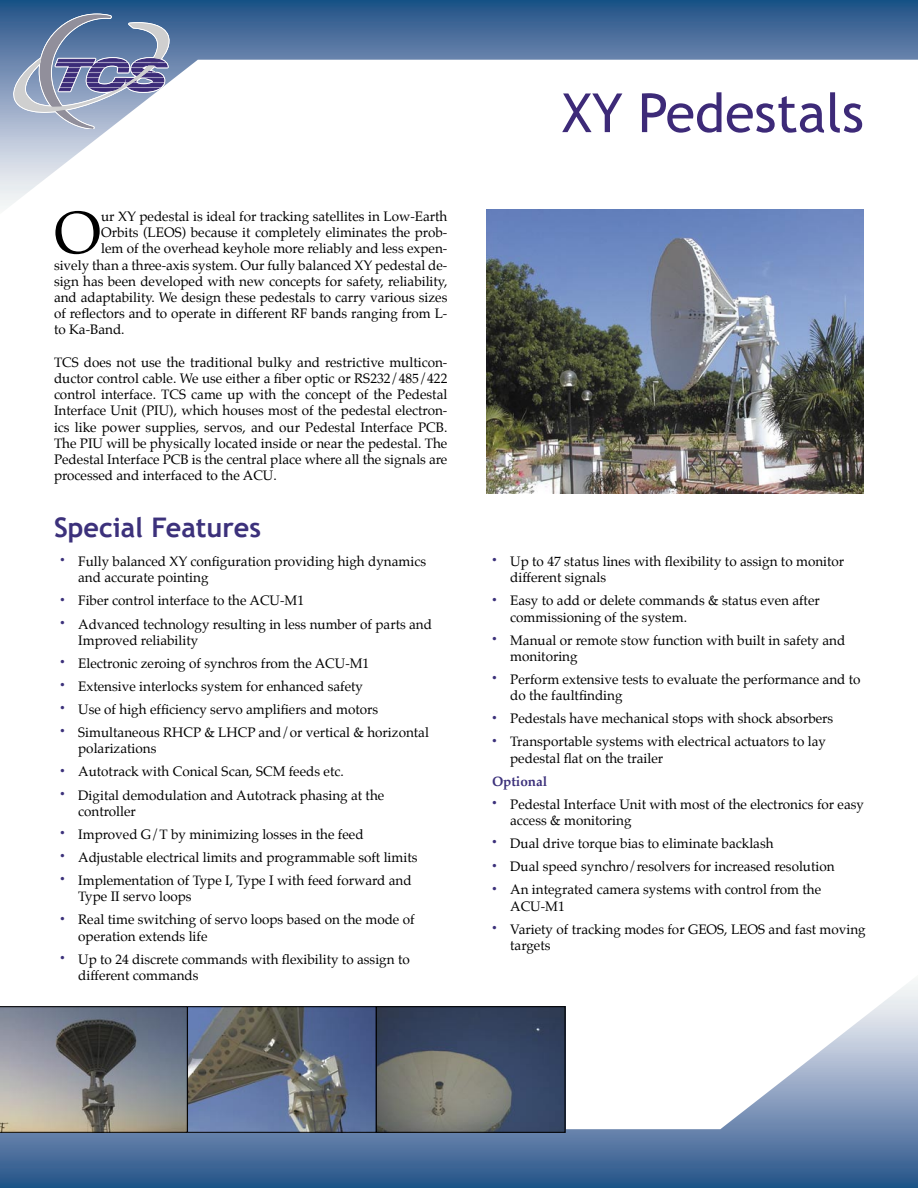
<style>
.page{position:relative;width:918px;height:1188px;background:#fff}
.page>*{position:absolute;margin:0;border:0;box-sizing:border-box;transform-origin:0 0}
.t1{font:59.85px "Palatino";color:#000}
.t2{font:54px "Trebuchet MS";color:#3d2a78}
.t3{font:700 27px "Trebuchet MS";color:#3c317b}
.t4{font:13.5px/16.2px "Palatino";color:#000}
.t5{font:13.5px "Times New Roman";color:#3c317b}
.t6{font:700 13.5px "Palatino";color:#3c317b}
</style>
<div class="page">
<svg style="left:0;top:981px;width:918px;height:207px"></svg>
<svg style="left:0;top:0;width:918px;height:210px"></svg>
<img style="left:486px;top:210px;width:378px;height:284px">
<img style="left:189px;top:1008px;width:374px;height:122px">
<svg style="left:0;top:1006px;width:187px;height:126px;background:#808285"></svg>
<div style="left:187px;top:1006px;width:189px;height:126px;border:1px solid #000"></div>
<div style="left:376px;top:1006px;width:189px;height:126px;border:1px solid #000"></div>
<svg style="left:13px;top:14px;width:156px;height:115px;background:#8997b6"></svg>
<p class="t1" style="left:54px;top:194px;width:49px">O</p>
<p class="t4" style="left:101px;top:209px;width:348px">ur XY pedestal is ideal for tracking satellites in Low-Earth</p>
<p class="t4" style="left:101px;top:226px;width:348px">Orbits (LEOS) because it completely eliminates the prob-</p>
<p class="t4" style="left:101px;top:242px;width:348px">lem of the overhead keyhole more reliably and less expen-</p>
<p class="t4" style="left:54px;top:258px;width:395px">sively than a three-axis system. Our fully balanced XY pedestal de-</p>
<p class="t4" style="left:54px;top:274px;width:395px">sign has been developed with new concepts for safety, reliability,</p>
<p class="t4" style="left:54px;top:290px;width:395px">and adaptability. We design these pedestals to carry various sizes</p>
<p class="t4" style="left:54px;top:307px;width:395px">of reflectors and to operate in different RF bands ranging from L-</p>
<p class="t4" style="left:54px;top:323px;width:72px">to Ka-Band.</p>
<p class="t4" style="left:54px;top:355px;width:395px;text-align:justify">TCS does not use the traditional bulky and restrictive multicon&shy;ductor control cable. We use either a fiber optic or RS232/485/422 control interface. TCS came up with the concept of the Pedestal Interface Unit (PIU), which houses most of the pedestal electron&shy;ics like power supplies, servos, and our Pedestal Interface PCB.<br>The PIU will be physically located inside or near the pedestal. The Pedestal Interface PCB is the central place where all the signals are processed and interfaced to the ACU.</p>
<p class="t3" style="left:54px;top:511px;width:209px">Special Features</p>
<p class="t5" style="left:60px;top:552px;width:6px">•</p>
<p class="t4" style="left:78px;top:555px;width:349px">Fully balanced XY configuration providing high dynamics and accurate pointing</p>
<p class="t5" style="left:60px;top:591px;width:6px">•</p>
<p class="t4" style="left:78px;top:594px;width:227px">Fiber control interface to the ACU-M1</p>
<p class="t5" style="left:60px;top:614px;width:6px">•</p>
<p class="t4" style="left:78px;top:617px;width:355px">Advanced technology resulting in less number of parts and<br>Improved reliability</p>
<p class="t5" style="left:60px;top:654px;width:6px">•</p>
<p class="t4" style="left:78px;top:656px;width:293px">Electronic zeroing of synchros from the ACU-M1</p>
<p class="t5" style="left:60px;top:677px;width:6px">•</p>
<p class="t4" style="left:78px;top:679px;width:286px">Extensive interlocks system for enhanced safety</p>
<p class="t5" style="left:60px;top:700px;width:6px">•</p>
<p class="t4" style="left:78px;top:702px;width:302px">Use of high efficiency servo amplifiers and motors</p>
<p class="t5" style="left:60px;top:723px;width:6px">•</p>
<p class="t4" style="left:78px;top:726px;width:352px">Simultaneous RHCP &amp; LHCP and/or vertical &amp; horizontal polarizations</p>
<p class="t5" style="left:60px;top:762px;width:6px">•</p>
<p class="t4" style="left:78px;top:765px;width:267px">Autotrack with Conical Scan, SCM feeds etc.</p>
<p class="t5" style="left:60px;top:785px;width:6px">•</p>
<p class="t4" style="left:78px;top:788px;width:308px">Digital demodulation and Autotrack phasing at the controller</p>
<p class="t5" style="left:60px;top:825px;width:6px">•</p>
<p class="t4" style="left:78px;top:827px;width:287px">Improved G/T by minimizing losses in the feed</p>
<p class="t5" style="left:60px;top:848px;width:6px">•</p>
<p class="t4" style="left:78px;top:850px;width:341px">Adjustable electrical limits and programmable soft limits</p>
<p class="t5" style="left:60px;top:871px;width:6px">•</p>
<p class="t4" style="left:78px;top:874px;width:335px">Implementation of Type I, Type I with feed forward and<br>Type II servo loops</p>
<p class="t5" style="left:60px;top:910px;width:6px">•</p>
<p class="t4" style="left:78px;top:913px;width:338px">Real time switching of servo loops based on the mode of operation extends life</p>
<p class="t5" style="left:60px;top:950px;width:6px">•</p>
<p class="t4" style="left:78px;top:952px;width:333px">Up to 24 discrete commands with flexibility to assign to different commands</p>
<p class="t2" style="left:562px;top:81px;width:304px">XY Pedestals</p>
<p class="t5" style="left:492px;top:552px;width:6px">•</p>
<p class="t4" style="left:510px;top:555px;width:336px">Up to 47 status lines with flexibility to assign to monitor different signals</p>
<p class="t5" style="left:492px;top:591px;width:6px">•</p>
<p class="t4" style="left:510px;top:594px;width:311px">Easy to add or delete commands &amp; status even after commissioning of the system.</p>
<p class="t5" style="left:492px;top:631px;width:6px">•</p>
<p class="t4" style="left:510px;top:633px;width:337px">Manual or remote stow function with built in safety and monitoring</p>
<p class="t5" style="left:492px;top:670px;width:6px">•</p>
<p class="t4" style="left:510px;top:672px;width:352px">Perform extensive tests to evaluate the performance and to do the faultfinding</p>
<p class="t5" style="left:492px;top:709px;width:6px">•</p>
<p class="t4" style="left:510px;top:712px;width:325px">Pedestals have mechanical stops with shock absorbers</p>
<p class="t5" style="left:492px;top:732px;width:6px">•</p>
<p class="t4" style="left:510px;top:735px;width:317px">Transportable systems with electrical actuators to lay pedestal flat on the trailer</p>
<p class="t6" style="left:492px;top:773px;width:57px">Optional</p>
<p class="t5" style="left:492px;top:795px;width:6px">•</p>
<p class="t4" style="left:510px;top:797px;width:355px">Pedestal Interface Unit with most of the electronics for easy access &amp; monitoring</p>
<p class="t5" style="left:492px;top:834px;width:6px">•</p>
<p class="t4" style="left:510px;top:837px;width:265px">Dual drive torque bias to eliminate backlash</p>
<p class="t5" style="left:492px;top:857px;width:6px">•</p>
<p class="t4" style="left:510px;top:860px;width:326px">Dual speed synchro/resolvers for increased resolution</p>
<p class="t5" style="left:492px;top:880px;width:6px">•</p>
<p class="t4" style="left:510px;top:883px;width:313px">An integrated camera systems with control from the<br>ACU-M1</p>
<p class="t5" style="left:492px;top:920px;width:6px">•</p>
<p class="t4" style="left:510px;top:922px;width:357px">Variety of tracking modes for GEOS, LEOS and fast moving targets</p>
</div>
